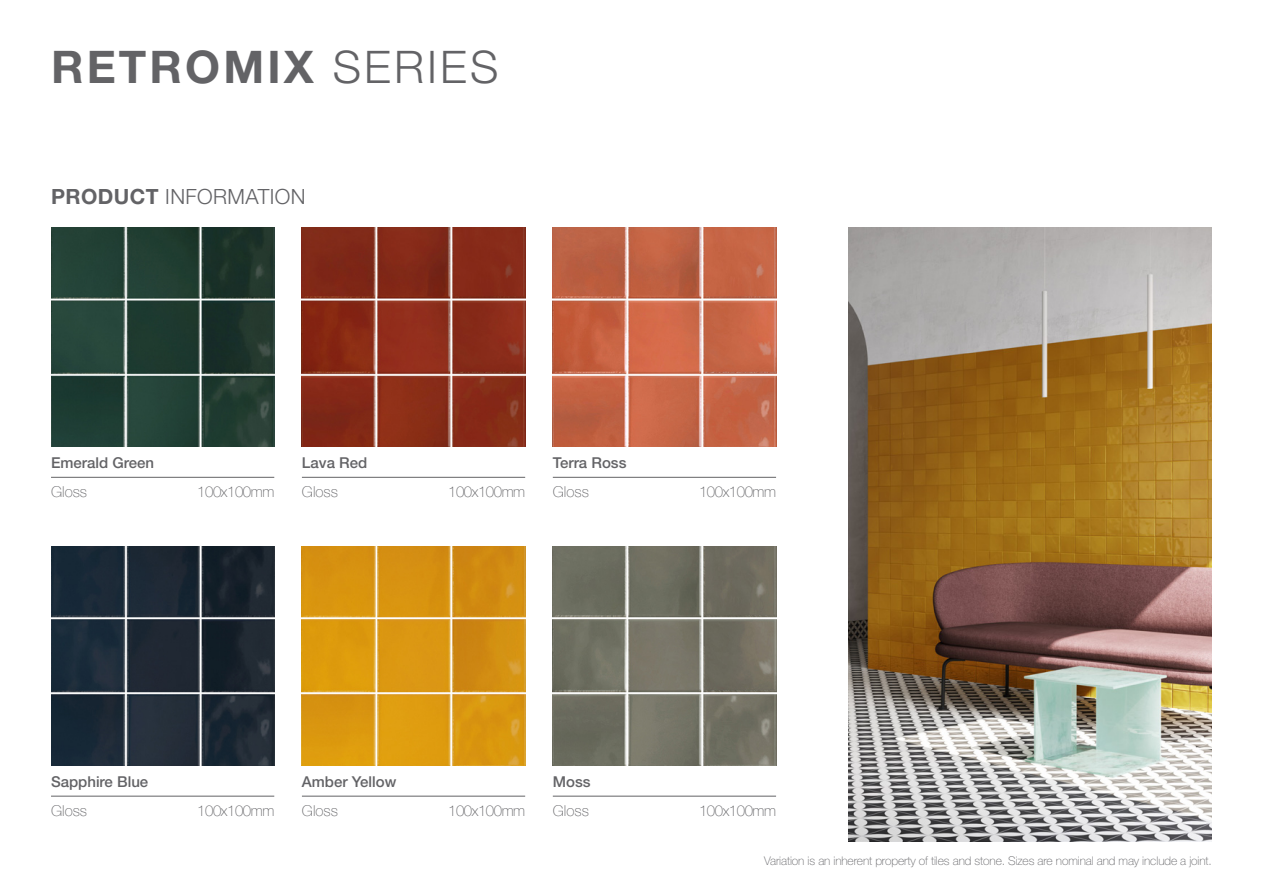
<style>
.page{position:relative;width:1263px;height:893px;background:#fff}
.page>*{position:absolute;margin:0;border:0;box-sizing:border-box;transform-origin:0 0}
.t1{font:700 45px "Helvetica Neue LT Std";letter-spacing:.07em;color:#636366}
.t2{font:300 21px "Helvetica Neue LT Std";letter-spacing:.02em;color:#636366}
.t3{font:100 15px "Helvetica Neue";letter-spacing:-.03em;color:#636366}
.t4{font:500 15px "Helvetica Neue LT Std";color:#636366}
.t5{font:100 12px "Helvetica Neue LT Std";letter-spacing:-.01em;color:#636366}
.s1{font-weight:300}
.s2{font-weight:700}
</style>
<div class="page">
<img style="left:51px;top:227px;width:223px;height:219px">
<img style="left:51px;top:546px;width:223px;height:219px">
<img style="left:302px;top:227px;width:223px;height:219px">
<img style="left:553px;top:227px;width:223px;height:219px">
<img style="left:302px;top:546px;width:223px;height:219px">
<img style="left:553px;top:546px;width:223px;height:219px">
<hr style="left:51px;top:477px;width:223px;height:1px;background:#636366">
<hr style="left:51px;top:796px;width:223px;height:1px;background:#636366">
<hr style="left:302px;top:477px;width:223px;height:1px;background:#636366">
<hr style="left:553px;top:477px;width:223px;height:1px;background:#636366">
<hr style="left:302px;top:796px;width:223px;height:1px;background:#636366">
<hr style="left:553px;top:796px;width:223px;height:1px;background:#636366">
<img style="left:848px;top:227px;width:364px;height:615px">
<h1 class="t1" style="left:51px;top:39px;width:449px">RETROMIX <span class="s1">SERIES</span></h1>
<p class="t2" style="left:51px;top:184px;width:256px"><span class="s2">PRODUCT</span> INFORMATION</p>
<p class="t4" style="left:51px;top:454px;width:105px">Emerald Green</p>
<p class="t3" style="left:51px;top:480px;width:38px">Gloss</p>
<p class="t3" style="left:197px;top:480px;width:78px">100x100mm</p>
<p class="t4" style="left:302px;top:454px;width:67px">Lava Red</p>
<p class="t4" style="left:553px;top:454px;width:75px">Terra Ross</p>
<p class="t3" style="left:302px;top:480px;width:38px">Gloss</p>
<p class="t3" style="left:553px;top:480px;width:38px">Gloss</p>
<p class="t3" style="left:448px;top:480px;width:78px">100x100mm</p>
<p class="t3" style="left:699px;top:480px;width:78px">100x100mm</p>
<p class="t4" style="left:51px;top:772px;width:99px">Sapphire Blue</p>
<p class="t3" style="left:51px;top:799px;width:38px">Gloss</p>
<p class="t3" style="left:197px;top:799px;width:78px">100x100mm</p>
<p class="t4" style="left:302px;top:772px;width:96px">Amber Yellow</p>
<p class="t4" style="left:553px;top:772px;width:39px">Moss</p>
<p class="t3" style="left:302px;top:799px;width:38px">Gloss</p>
<p class="t3" style="left:553px;top:799px;width:38px">Gloss</p>
<p class="t3" style="left:448px;top:799px;width:78px">100x100mm</p>
<p class="t3" style="left:699px;top:799px;width:78px">100x100mm</p>
<p class="t5" style="left:764px;top:854px;width:449px">Variation is an inherent property of tiles and stone. Sizes are nominal and may include a joint.</p>
</div>
